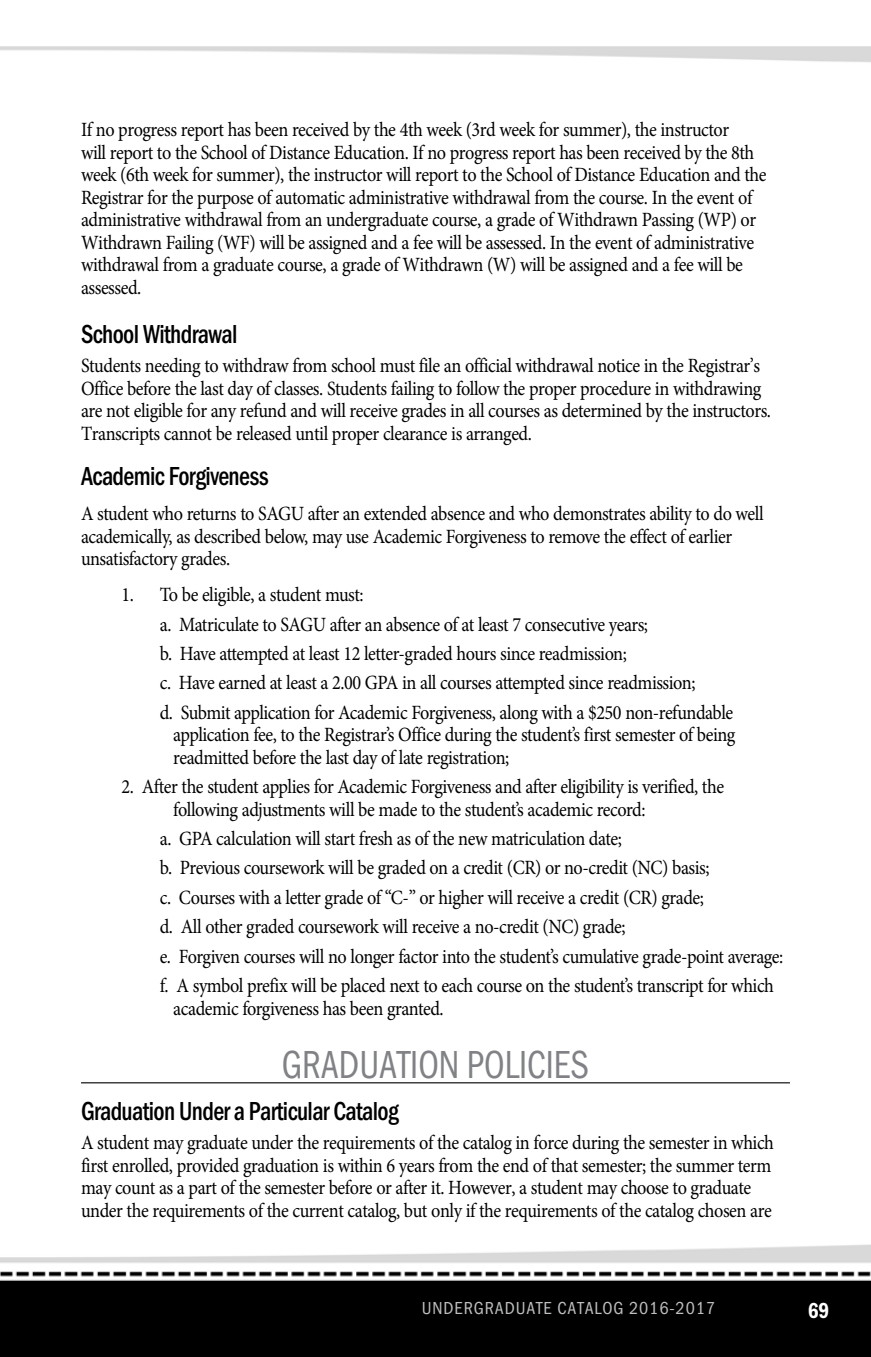
<style>
.page{position:relative;width:871px;height:1357px;background:#fff}
.page>*{position:absolute;margin:0;border:0;box-sizing:border-box;transform-origin:0 0}
.t1{font:40.5px "Franklin Gothic URW Con Boo";color:#808285;scale:.9 1}
.t2{font:500 27px "Franklin Gothic URW Con";letter-spacing:-.025em;color:#000;scale:.9 1}
.t3{font:22.5px "Franklin Gothic URW Con Dem";color:#fff;scale:.95 1}
.t4{font:20.25px/22.5px "Minion Pro";letter-spacing:-.025em;color:#000;scale:.9 1}
.t5{font:18px "Franklin Gothic URW Con Boo";letter-spacing:.05em;color:#bcbec0}
</style>
<div class="page">
<img style="left:0;top:46px;width:871px;height:1311px">
<hr style="left:81px;top:1082px;width:709px;height:1px;background:#000">
<p class="t4" style="left:81px;top:119px;width:763px">If no progress report has been received by the 4th week (3rd week for summer), the instructor<br>will report to the School of Distance Education. If no progress report has been received by the 8th week (6th week for summer), the instructor will report to the School of Distance Education and the Registrar for the purpose of automatic administrative withdrawal from the course. In the event of administrative withdrawal from an undergraduate course, a grade of Withdrawn Passing (WP) or Withdrawn Failing (WF) will be assigned and a fee will be assessed. In the event of administrative withdrawal from a graduate course, a grade of Withdrawn (W) will be assigned and a fee will be assessed.</p>
<h2 class="t2" style="left:81px;top:316px;width:175px">School Withdrawal</h2>
<p class="t4" style="left:81px;top:354px;width:768px">Students needing to withdraw from school must file an official withdrawal notice in the Registrar’s Office before the last day of classes. Students failing to follow the proper procedure in withdrawing are not eligible for any refund and will receive grades in all courses as determined by the instructors.<br>Transcripts cannot be released until proper clearance is arranged.</p>
<h2 class="t2" style="left:81px;top:458px;width:210px">Academic Forgiveness</h2>
<p class="t4" style="left:81px;top:503px;width:760px">A student who returns to SAGU after an extended absence and who demonstrates ability to do well academically, as described below, may use Academic Forgiveness to remove the effect of earlier unsatisfactory grades.</p>
<p class="t4" style="left:160px;top:580px;width:638px;line-height:29.5px;text-indent:-38px">1. To be eligible, a student must:<br>a. Matriculate to SAGU after an absence of at least 7 consecutive years;<br>b. Have attempted at least 12 letter-graded hours since readmission;<br>c. Have earned at least a 2.00 GPA in all courses attempted since readmission;<br>d. Submit application for Academic Forgiveness, along with a $250 non-refundable</p>
<p class="t4" style="left:173px;top:724px;width:626px">application fee, to the Registrar’s Office during the student’s first semester of being readmitted before the last day of late registration;</p>
<p class="t4" style="left:173px;top:775px;width:613px;text-indent:-52px">2. After the student applies for Academic Forgiveness and after eligibility is verified, the following adjustments will be made to the student’s academic record:</p>
<p class="t4" style="left:160px;top:824px;width:694px;line-height:29.5px">a. GPA calculation will start fresh as of the new matriculation date;<br>b. Previous coursework will be graded on a credit (CR) or no-credit (NC) basis;<br>c. Courses with a letter grade of “C-” or higher will receive a credit (CR) grade;<br>d. All other graded coursework will receive a no-credit (NC) grade;<br>e. Forgiven courses will no longer factor into the student’s cumulative grade-point average: f. A symbol prefix will be placed next to each course on the student’s transcript for which</p>
<p class="t4" style="left:173px;top:997px;width:302px">academic forgiveness has been granted.</p>
<h1 class="t1" style="left:282px;top:1039px;width:343px">GRADUATION POLICIES</h1>
<h2 class="t2" style="left:81px;top:1094px;width:355px">Graduation Under a Particular Catalog</h2>
<p class="t4" style="left:81px;top:1132px;width:771px">A student may graduate under the requirements of the catalog in force during the semester in which first enrolled, provided graduation is within 6 years from the end of that semester; the summer term may count as a part of the semester before or after it. However, a student may choose to graduate under the requirements of the current catalog, but only if the requirements of the catalog chosen are</p>
<p class="t5" style="left:422px;top:1296px;width:295px">UNDERGRADUATE CATALOG 2016-2017</p>
<p class="t3" style="left:807px;top:1295px;width:24px">69</p>
</div>
